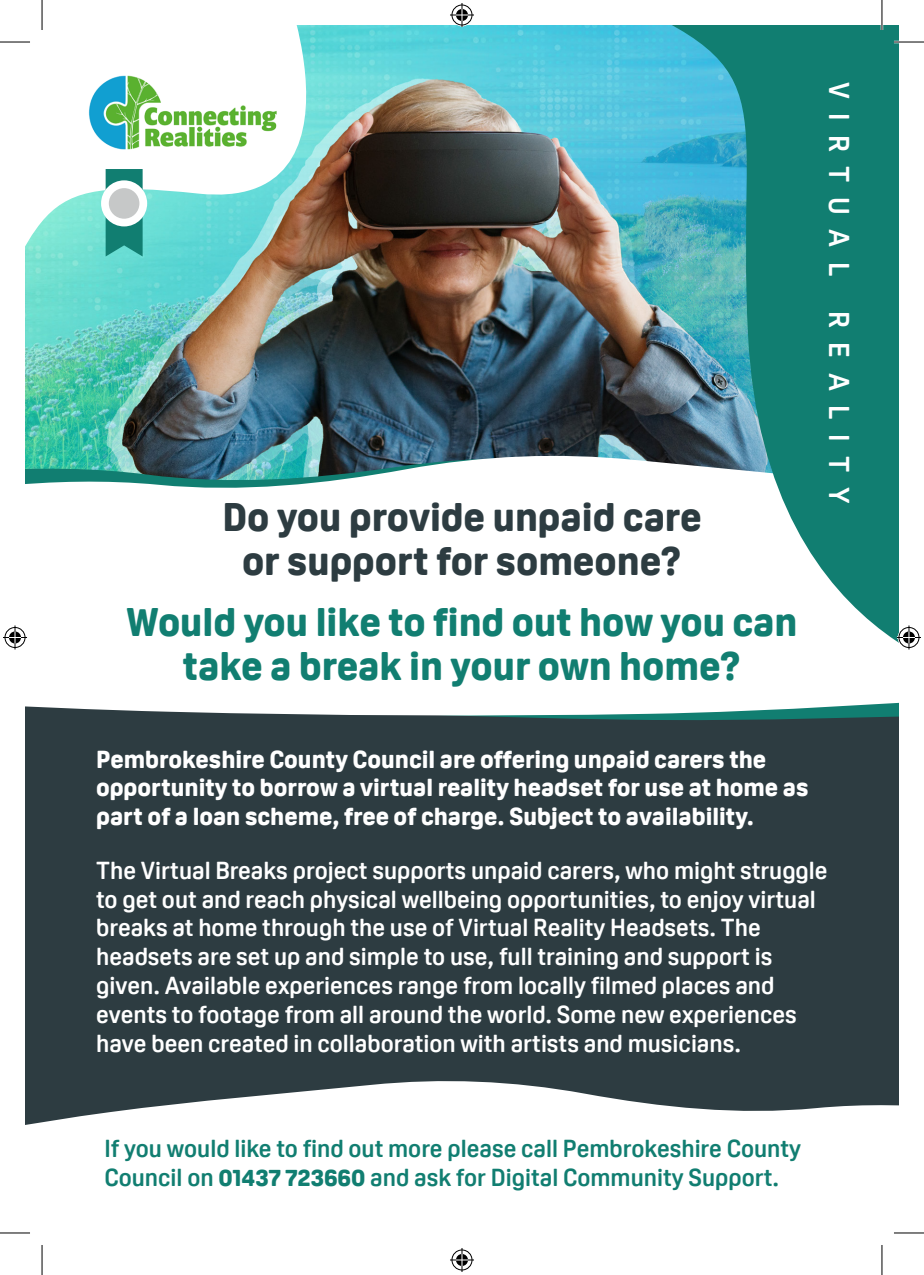
<style>
.page{position:relative;width:924px;height:1275px;background:#fff}
.page>*{position:absolute;margin:0;border:0;box-sizing:border-box;transform-origin:0 0}
.t1{font:800 39px/44px "Oscine";color:#117e71;text-align:center}
.t2{font:800 39px/44px "Oscine";color:#2d3c41;text-align:center}
.t3{font:700 28px "Oscine";letter-spacing:.52em;color:#fff}
.t4{font:700 24px/28.8px "Oscine";color:#fff}
.t5{font:800 24px/28.8px "Oscine";color:#fff}
.t6{font:700 24px/28.8px "Oscine";color:#117e71}
.s1{font-weight:800}
</style>
<div class="page">
<div style="left:25px;top:466px;width:873px;height:784px;background:#2d3c41"></div>
<svg style="left:25px;top:1081px;width:873px;height:169px;background:#e7e9ea"></svg>
<svg style="left:25px;top:359px;width:873px;height:357px;background:#eef3f2"></svg>
<img style="left:382px;top:25px;width:516px;height:661px">
<img style="left:25px;top:25px;width:352px;height:586px">
<img style="left:82px;top:69px;width:207px;height:90px">
<svg style="left:106px;top:169px;width:36px;height:87px;background:#1d897d"></svg>
<div style="left:101px;top:180px;width:46px;height:46px;background:#fff;border-radius:50%"></div>
<div style="left:109px;top:188px;width:30px;height:31px;background:#c6c8c8;border-radius:50%"></div>
<hr style="left:0;top:41px;width:30px;height:2px;background:#fff">
<hr style="left:893px;top:41px;width:30px;height:2px;background:#fff">
<hr style="left:0;top:1231px;width:30px;height:3px;background:#fff">
<hr style="left:893px;top:1231px;width:30px;height:3px;background:#fff">
<hr style="left:41px;top:0;width:2px;height:30px;background:#fff">
<hr style="left:41px;top:1245px;width:2px;height:30px;background:#fff">
<hr style="left:880px;top:0;width:2px;height:30px;background:#fff">
<hr style="left:880px;top:1245px;width:2px;height:30px;background:#fff">
<hr style="left:0;top:42px;width:30px;height:1px;background:#000">
<hr style="left:893px;top:42px;width:30px;height:1px;background:#000">
<hr style="left:0;top:1232px;width:30px;height:1px;background:#000">
<hr style="left:893px;top:1232px;width:30px;height:1px;background:#000">
<hr style="left:42px;top:0;width:1px;height:30px;background:#000">
<hr style="left:42px;top:1245px;width:1px;height:30px;background:#000">
<hr style="left:881px;top:0;width:1px;height:30px;background:#000">
<hr style="left:881px;top:1245px;width:1px;height:30px;background:#000">
<svg style="left:450px;top:3px;width:24px;height:24px"></svg>
<svg style="left:450px;top:1248px;width:24px;height:24px"></svg>
<svg style="left:3px;top:625px;width:24px;height:24px"></svg>
<svg style="left:896px;top:625px;width:24px;height:24px"></svg>
<p class="t2" style="left:222px;top:495px;width:480px">Do you provide unpaid care or support for someone?</p>
<p class="t1" style="left:126px;top:600px;width:672px">Would you like to find out how you can take a break in your own home?</p>
<p class="t3" style="left:854px;top:82px;width:423px;rotate:90deg">VIRTUAL REALITY</p>
<p class="t5" style="left:96px;top:744px;width:713px">Pembrokeshire County Council are offering unpaid carers the opportunity to borrow a virtual reality headset for use at home as part of a loan scheme, free of charge. Subject to availability.</p>
<p class="t4" style="left:96px;top:856px;width:732px">The Virtual Breaks project supports unpaid carers, who might struggle to get out and reach physical wellbeing opportunities, to enjoy virtual breaks at home through the use of Virtual Reality Headsets. The headsets are set up and simple to use, full training and support is given. Available experiences range from locally filmed places and events to footage from all around the world. Some new experiences have been created in collaboration with artists and musicians.</p>
<p class="t6" style="left:104px;top:1134px;width:697px">If you would like to find out more please call Pembrokeshire County<br>Council on <span class="s1">01437 723660</span> and ask for Digital Community Support.</p>
</div>
